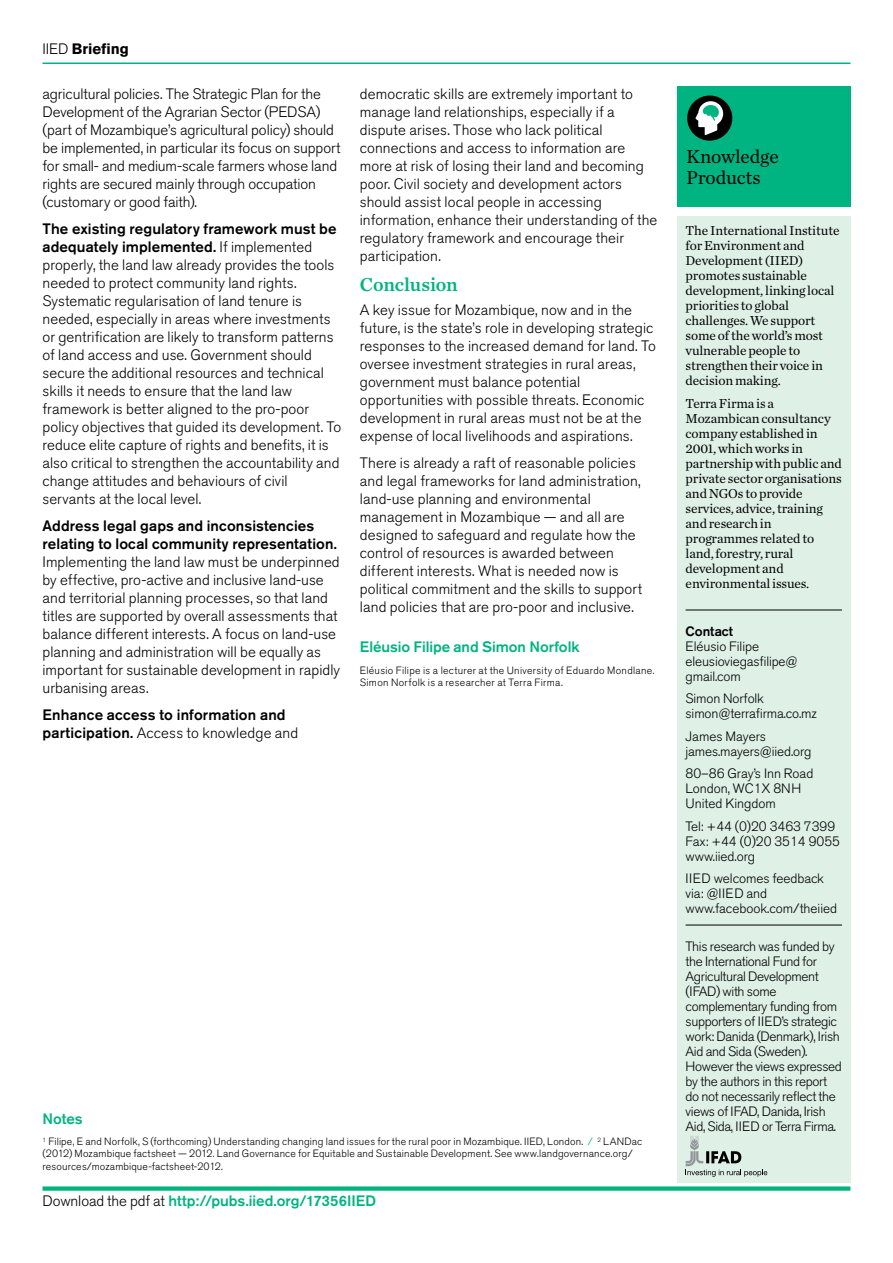
<style>
.page{position:relative;width:893px;height:1263px;background:#fff}
.page>*{position:absolute;margin:0;border:0;box-sizing:border-box;transform-origin:0 0}
.t1{font:19.5px/20.7px "Chronicle Text G1";letter-spacing:-.01em;color:#000}
.t2{font:19.5px "Chronicle Text G1 Semi";letter-spacing:-.01em;color:#00b482}
.t3{font:300 15px/18px "Akzidenz Grotesk BE";letter-spacing:.005em;color:#000}
.t4{font:500 15px/18px "Akzidenz Grotesk BE";letter-spacing:.01em;color:#000}
.t5{font:500 15px "Akzidenz Grotesk BE";letter-spacing:-.005em;color:#00b482}
.t6{font:700 15px "Akzidenz Grotesk BE";letter-spacing:-.005em;color:#000}
.t7{font:13.5px/15px "Chronicle Text G1";letter-spacing:-.01em;color:#000}
.t8{font:300 13.5px/15px "Akzidenz Grotesk BE";letter-spacing:-.025em;color:#000}
.t9{font:300 13.5px/15px "Akzidenz Grotesk BE";letter-spacing:-.005em;color:#000}
.t10{font:500 13.5px "Akzidenz Grotesk BE";letter-spacing:-.005em;color:#000}
.t11{font:300 10.5px/12px "Akzidenz Grotesk BE";letter-spacing:.02em;color:#000}
.s1{font-weight:300}
.s2{font-weight:500}
.s3{color:#00b482}
.s4{font-weight:300;color:#000}
</style>
<div class="page">
<div style="left:677px;top:86px;width:173px;height:121px;background:#00b482"></div>
<div style="left:687px;top:95px;width:45px;height:46px;background:#000;border-radius:50%"></div>
<svg style="left:695px;top:101px;width:28px;height:34px"></svg>
<div style="left:677px;top:216px;width:173px;height:966px;background:#dff0e7"></div>
<hr style="left:686px;top:610px;width:156px;height:1px;background:#000">
<hr style="left:686px;top:925px;width:156px;height:1px;background:#000">
<svg style="left:686px;top:1136px;width:81px;height:41px"></svg>
<hr style="left:43px;top:63px;width:807px;height:1px;background:#00b482">
<div style="left:43px;top:1186px;width:807px;height:5px;background:#00b482"></div>
<p class="t6" style="left:43px;top:40px;width:88px"><span class="s1">IIED</span> Briefing</p>
<p class="t3" style="left:43px;top:85px;width:300px">agricultural policies. The Strategic Plan for the Development of the Agrarian Sector (PEDSA) (part of Mozambique’s agricultural policy) should be implemented, in particular its focus on support for small- and medium-scale farmers whose land rights are secured mainly through occupation (customary or good faith).</p>
<p class="t3" style="left:43px;top:220px;width:300px"><span class="s2">The existing regulatory framework must be adequately implemented.</span> If implemented properly, the land law already provides the tools needed to protect community land rights.<br>Systematic regularisation of land tenure is needed, especially in areas where investments or gentrification are likely to transform patterns of land access and use. Government should secure the additional resources and technical skills it needs to ensure that the land law framework is better aligned to the pro-poor policy objectives that guided its development. To reduce elite capture of rights and benefits, it is also critical to strengthen the accountability and change attitudes and behaviours of civil servants at the local level.</p>
<p class="t4" style="left:43px;top:516px;width:296px">Address legal gaps and inconsistencies relating to local community representation.</p>
<p class="t3" style="left:43px;top:553px;width:299px">Implementing the land law must be underpinned by effective, pro-active and inclusive land-use and territorial planning processes, so that land titles are supported by overall assessments that balance different interests. A focus on land-use planning and administration will be equally as important for sustainable development in rapidly urbanising areas.</p>
<p class="t4" style="left:43px;top:705px;width:257px">Enhance access to information and participation. <span class="s1">Access to knowledge and</span></p>
<p class="t3" style="left:360px;top:85px;width:299px">democratic skills are extremely important to manage land relationships, especially if a dispute arises. Those who lack political connections and access to information are more at risk of losing their land and becoming poor. Civil society and development actors should assist local people in accessing information, enhance their understanding of the regulatory framework and encourage their participation.</p>
<h1 class="t2" style="left:360px;top:269px;width:100px">Conclusion</h1>
<p class="t3" style="left:360px;top:301px;width:298px">A key issue for Mozambique, now and in the future, is the state’s role in developing strategic responses to the increased demand for land. To oversee investment strategies in rural areas, government must balance potential opportunities with possible threats. Economic development in rural areas must not be at the expense of local livelihoods and aspirations.</p>
<p class="t3" style="left:360px;top:454px;width:284px">There is already a raft of reasonable policies and legal frameworks for land administration, land-use planning and environmental management in Mozambique — and all are designed to safeguard and regulate how the control of resources is awarded between different interests. What is needed now is political commitment and the skills to support land policies that are pro-poor and inclusive.</p>
<p class="t5" style="left:360px;top:637px;width:221px">Eléusio Filipe and Simon Norfolk</p>
<p class="t11" style="left:360px;top:664px;width:296px">Eléusio Filipe is a lecturer at the University of Eduardo Mondlane.<br>Simon Norfolk is a researcher at Terra Firma.</p>
<p class="t5" style="left:43px;top:1109px;width:42px">Notes</p>
<p class="t11" style="left:43px;top:1136px;width:601px"><sup>1</sup> Filipe, E and Norfolk, S (forthcoming) Understanding changing land issues for the rural poor in Mozambique. IIED, London. <span class="s3">/</span> <sup>2</sup> LANDac (2012) Mozambique factsheet — 2012. Land Governance for Equitable and Sustainable Development. See www.landgovernance.org/ resources/mozambique-factsheet-2012.</p>
<p class="t5" style="left:43px;top:1192px;width:335px"><span class="s4">Download the pdf at</span> http://pubs.iied.org/17356IIED</p>
<h1 class="t1" style="left:686px;top:145px;width:94px">Knowledge<br>Products</h1>
<p class="t7" style="left:686px;top:223px;width:155px">The International Institute for Environment and<br>Development (IIED) promotes sustainable development, linking local priorities to global challenges. We support some of the world’s most vulnerable people to strengthen their voice in decision making.</p>
<p class="t7" style="left:686px;top:395px;width:158px">Terra Firma is a<br>Mozambican consultancy company established in<br>2001, which works in partnership with public and private sector organisations and NGOs to provide services, advice, training and research in programmes related to land, forestry, rural development and environmental issues.</p>
<p class="t10" style="left:686px;top:623px;width:49px">Contact</p>
<p class="t8" style="left:686px;top:639px;width:114px">Eléusio Filipe eleusioviegasfilipe@ gmail.com</p>
<p class="t8" style="left:686px;top:691px;width:133px">Simon Norfolk simon@terrafirma.co.mz</p>
<p class="t8" style="left:686px;top:729px;width:127px">James Mayers james.mayers@iied.org</p>
<p class="t9" style="left:686px;top:766px;width:129px">80–86 Gray’s Inn Road<br>London, WC1X 8NH<br>United Kingdom</p>
<p class="t9" style="left:686px;top:819px;width:156px">Tel: +44 (0)20 3463 7399<br>Fax: +44 (0)20 3514 9055 www.iied.org</p>
<p class="t9" style="left:686px;top:871px;width:153px">IIED welcomes feedback via: @IIED and www.facebook.com/theiied</p>
<p class="t8" style="left:686px;top:939px;width:158px">This research was funded by the International Fund for<br>Agricultural Development (IFAD) with some complementary funding from supporters of IIED’s strategic work: Danida (Denmark), Irish<br>Aid and Sida (Sweden).<br>However the views expressed by the authors in this report do not necessarily reflect the views of IFAD, Danida, Irish<br>Aid, Sida, IIED or Terra Firma.</p>
</div>
